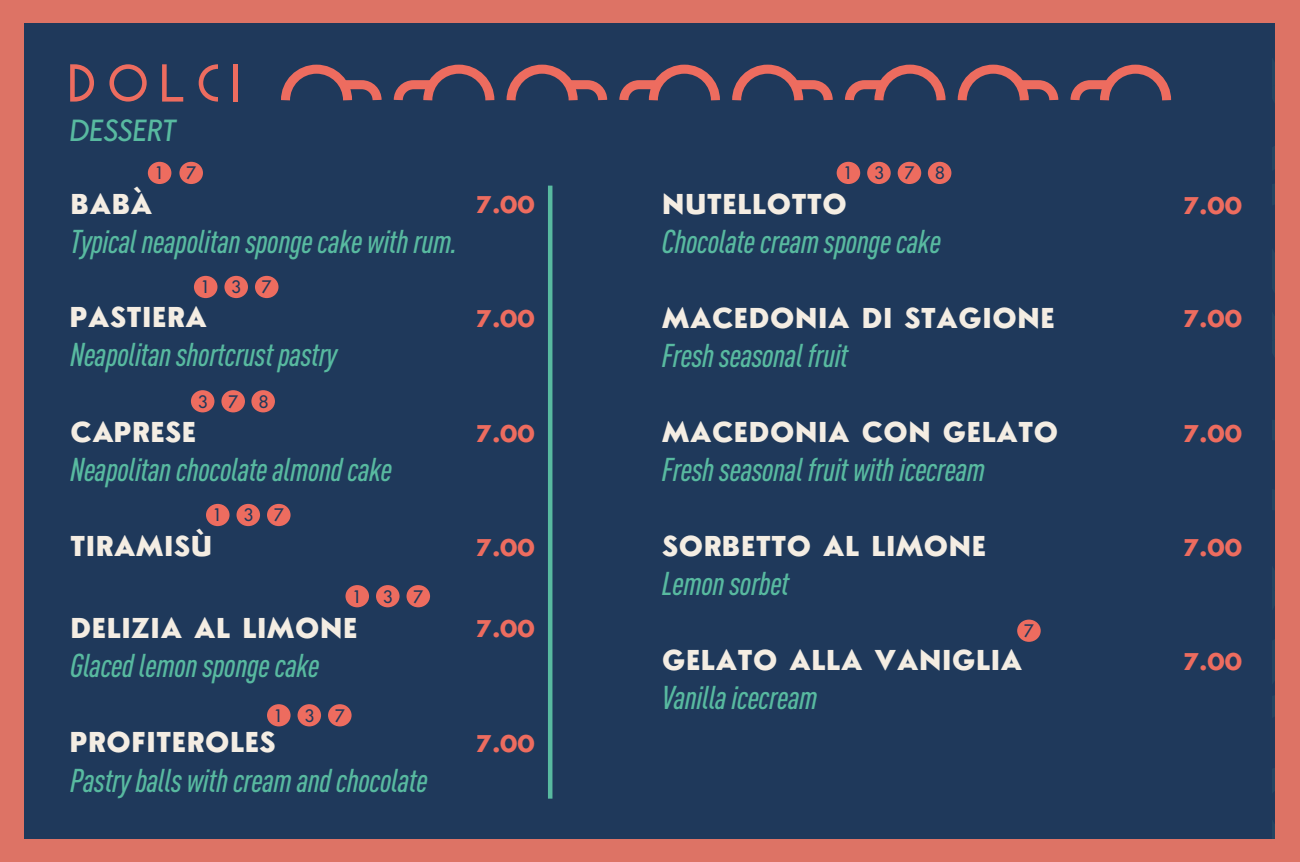
<style>
.page{position:relative;width:1300px;height:862px;background:#fff}
.page>*{position:absolute;margin:0;border:0;box-sizing:border-box;transform-origin:0 0}
.t1{font:54.3px "Milano Sans";letter-spacing:.2em;color:#ed6c5f}
.t2{font:italic 500 condensed 32.4px "DIN Pro";letter-spacing:-.015em;color:#58baa0}
.t3{font:italic 500 30.6px "Semplicita";color:#58baa0}
.t4{font:700 28.5px "Semplicita";color:#f4ede3}
.t5{font:700 24px "Semplicita";color:#ed6c5f}
.t6{font:500 18px "Semplicita";letter-spacing:1.14em;color:#1f395b}
</style>
<div class="page">
<div style="left:0;top:0;width:1300px;height:861px;background:#dd7365"></div>
<div style="left:24px;top:23px;width:1250px;height:814px;background:#1f395b"></div>
<h1 class="t1" style="left:70px;top:57px;width:174px">DOLCI</h1>
<p class="t3" style="left:70px;top:110px;width:107px">DESSERT</p>
<p class="t6" style="left:154px;top:161px;width:43px">1 7</p>
<p class="t4" style="left:70px;top:184px;width:84px">BABÀ</p>
<p class="t2" style="left:70px;top:217px;width:389px">Typical neapolitan sponge cake with rum.</p>
<p class="t6" style="left:232px;top:275px;width:11px">3</p>
<p class="t6" style="left:200px;top:275px;width:11px">1</p>
<p class="t6" style="left:262px;top:275px;width:11px">7</p>
<p class="t4" style="left:70px;top:297px;width:138px">PASTIERA</p>
<p class="t2" style="left:70px;top:330px;width:268px">Neapolitan shortcrust pastry</p>
<p class="t6" style="left:198px;top:389px;width:72px">378</p>
<p class="t4" style="left:70px;top:411px;width:128px">CAPRESE</p>
<p class="t2" style="left:70px;top:445px;width:324px">Neapolitan chocolate almond cake</p>
<p class="t6" style="left:213px;top:503px;width:73px">137</p>
<p class="t4" style="left:70px;top:526px;width:144px">TIRAMISÙ</p>
<p class="t6" style="left:352px;top:584px;width:73px">137</p>
<p class="t4" style="left:70px;top:607px;width:289px">DELIZIA AL LIMONE</p>
<p class="t2" style="left:70px;top:641px;width:251px">Glaced lemon sponge cake</p>
<p class="t6" style="left:274px;top:703px;width:73px">137</p>
<p class="t4" style="left:70px;top:722px;width:207px">PROFITEROLES</p>
<p class="t2" style="left:70px;top:755px;width:359px">Pastry balls with cream and chocolate</p>
<p class="t5" style="left:475px;top:188px;width:61px">7.00</p>
<p class="t5" style="left:475px;top:301px;width:61px">7.00</p>
<p class="t5" style="left:475px;top:416px;width:61px">7.00</p>
<p class="t5" style="left:475px;top:531px;width:61px">7.00</p>
<p class="t5" style="left:475px;top:611px;width:61px">7.00</p>
<p class="t5" style="left:475px;top:727px;width:61px">7.00</p>
<p class="t6" style="left:843px;top:161px;width:73px">137</p>
<p class="t6" style="left:935px;top:161px;width:11px">8</p>
<p class="t4" style="left:662px;top:184px;width:187px">NUTELLOTTO</p>
<p class="t2" style="left:662px;top:217px;width:281px">Chocolate cream sponge cake</p>
<p class="t4" style="left:662px;top:298px;width:395px">MACEDONIA DI STAGIONE</p>
<p class="t2" style="left:662px;top:331px;width:188px">Fresh seasonal fruit</p>
<p class="t4" style="left:662px;top:412px;width:398px">MACEDONIA CON GELATO</p>
<p class="t2" style="left:662px;top:445px;width:325px">Fresh seasonal fruit with icecream</p>
<p class="t4" style="left:662px;top:526px;width:326px">SORBETTO AL LIMONE</p>
<p class="t2" style="left:662px;top:559px;width:129px">Lemon sorbet</p>
<p class="t6" style="left:1024px;top:618px;width:11px">7</p>
<p class="t4" style="left:662px;top:640px;width:362px">GELATO ALLA VANIGLIA</p>
<p class="t2" style="left:662px;top:673px;width:157px">Vanilla icecream</p>
<p class="t5" style="left:1182px;top:188px;width:61px">7.00</p>
<p class="t5" style="left:1182px;top:301px;width:61px">7.00</p>
<p class="t5" style="left:1182px;top:416px;width:61px">7.00</p>
<p class="t5" style="left:1182px;top:531px;width:61px">7.00</p>
<p class="t5" style="left:1182px;top:645px;width:61px">7.00</p>
</div>
